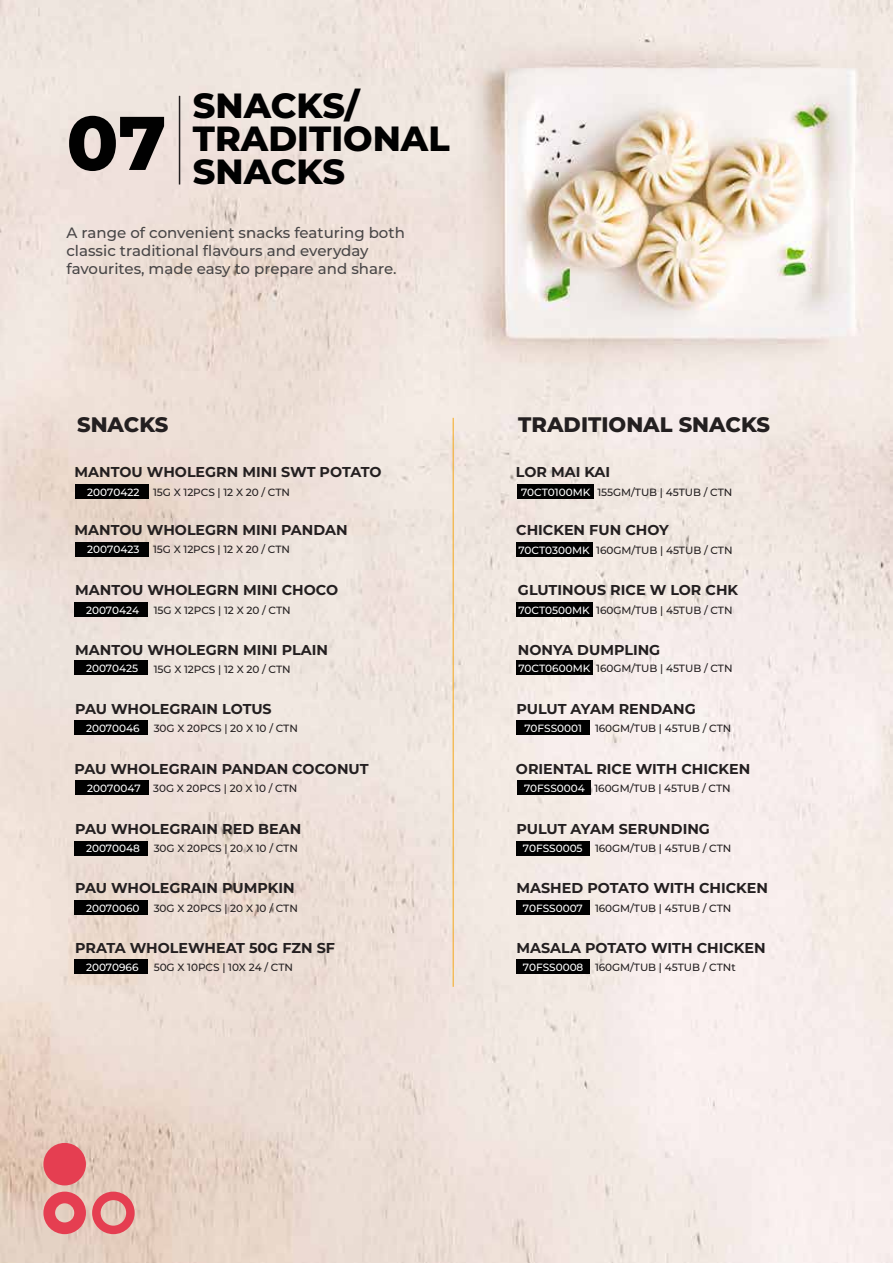
<style>
.page{position:relative;width:893px;height:1263px;background:#fff}
.page>*{position:absolute;margin:0;border:0;box-sizing:border-box;transform-origin:0 0}
.t1{font:800 34.95px "Montserrat";color:#010101}
.t2{font:800 21px "Montserrat";color:#231f20}
.t3{font:500 15px/18px "Montserrat";color:#484647}
.t4{font:700 14.25px "Montserrat";color:#231f20}
.t5{font:500 10.5px "Montserrat";letter-spacing:-.005em;color:#231f20}
.t6{font:500 10.5px "Montserrat";letter-spacing:-.005em;color:#fff}
.s1{color:#fff}
</style>
<div class="page">
<img style="left:0;top:0;width:893px;height:1263px">
<hr style="left:179px;top:96px;width:1px;height:88px;background:#231f20">
<div style="left:43px;top:1143px;width:43px;height:42px;background:#e53e51;border-radius:50%"></div>
<svg style="left:92px;top:1191px;width:43px;height:43px;background:#e38586"></svg>
<svg style="left:43px;top:1191px;width:43px;height:43px;background:#e4757b"></svg>
<div style="left:516px;top:543px;width:76px;height:14px;background:#010101"></div>
<div style="left:517px;top:484px;width:76px;height:15px;background:#010101"></div>
<div style="left:516px;top:603px;width:76px;height:14px;background:#010101"></div>
<div style="left:516px;top:661px;width:76px;height:14px;background:#010101"></div>
<div style="left:516px;top:721px;width:73px;height:14px;background:#010101"></div>
<div style="left:517px;top:781px;width:73px;height:14px;background:#010101"></div>
<div style="left:516px;top:841px;width:73px;height:14px;background:#010101"></div>
<div style="left:516px;top:960px;width:73px;height:14px;background:#010101"></div>
<div style="left:516px;top:900px;width:73px;height:15px;background:#010101"></div>
<hr style="left:453px;top:418px;width:1px;height:569px;background:#f5a81c">
<div style="left:76px;top:542px;width:73px;height:14px;background:#010101"></div>
<div style="left:76px;top:484px;width:73px;height:15px;background:#010101"></div>
<div style="left:75px;top:602px;width:73px;height:14px;background:#010101"></div>
<div style="left:75px;top:721px;width:73px;height:14px;background:#010101"></div>
<div style="left:75px;top:661px;width:73px;height:14px;background:#010101"></div>
<div style="left:76px;top:781px;width:73px;height:14px;background:#010101"></div>
<div style="left:75px;top:841px;width:73px;height:14px;background:#010101"></div>
<div style="left:75px;top:960px;width:73px;height:14px;background:#010101"></div>
<div style="left:75px;top:900px;width:73px;height:15px;background:#010101"></div>
<h1 class="t1" style="left:193px;top:80px;width:168px">SNACKS/</h1>
<h1 class="t1" style="left:193px;top:113px;width:258px">TRADITIONAL</h1>
<h1 class="t1" style="left:67px;top:146px;width:280px"><sup>07</sup> SNACKS</h1>
<h3 class="t3" style="left:67px;top:223px;width:340px">A range of convenient snacks featuring both classic traditional flavours and everyday favourites, made easy to prepare and share.</h3>
<h2 class="t2" style="left:77px;top:410px;width:93px">SNACKS</h2>
<h2 class="t2" style="left:518px;top:410px;width:253px">TRADITIONAL SNACKS</h2>
<h3 class="t4" style="left:75px;top:462px;width:309px">MANTOU WHOLEGRN MINI SWT POTATO</h3>
<p class="t6" style="left:87px;top:485px;width:54px">20070422</p>
<p class="t5" style="left:153px;top:485px;width:139px">15G X 12PCS | 12 X 20 / CTN</p>
<h3 class="t4" style="left:516px;top:462px;width:96px">LOR MAI KAI</h3>
<p class="t5" style="left:521px;top:485px;width:213px"><span class="s1">70CT0100MK</span> 155GM/TUB | 45TUB / CTN</p>
<h3 class="t4" style="left:75px;top:520px;width:275px">MANTOU WHOLEGRN MINI PANDAN</h3>
<p class="t6" style="left:87px;top:542px;width:54px">20070423</p>
<p class="t5" style="left:153px;top:542px;width:139px">15G X 12PCS | 12 X 20 / CTN</p>
<h3 class="t4" style="left:516px;top:520px;width:154px">CHICKEN FUN CHOY</h3>
<p class="t5" style="left:518px;top:543px;width:216px"><span class="s1">70CT0300MK</span> 160GM/TUB | 45TUB / CTN</p>
<h3 class="t4" style="left:75px;top:580px;width:265px">MANTOU WHOLEGRN MINI CHOCO</h3>
<p class="t5" style="left:154px;top:603px;width:139px">15G X 12PCS | 12 X 20 / CTN</p>
<p class="t6" style="left:86px;top:603px;width:55px">20070424</p>
<h3 class="t4" style="left:518px;top:580px;width:222px">GLUTINOUS RICE W LOR CHK</h3>
<p class="t5" style="left:518px;top:603px;width:216px"><span class="s1">70CT0500MK</span> 160GM/TUB | 45TUB / CTN</p>
<h3 class="t4" style="left:75px;top:639px;width:254px">MANTOU WHOLEGRN MINI PLAIN</h3>
<p class="t5" style="left:154px;top:662px;width:139px">15G X 12PCS | 12 X 20 / CTN</p>
<p class="t6" style="left:86px;top:661px;width:54px">20070425</p>
<h3 class="t4" style="left:518px;top:639px;width:144px">NONYA DUMPLING</h3>
<p class="t5" style="left:518px;top:661px;width:216px"><span class="s1">70CT0600MK</span> 160GM/TUB | 45TUB / CTN</p>
<h3 class="t4" style="left:75px;top:698px;width:198px">PAU WHOLEGRAIN LOTUS</h3>
<p class="t5" style="left:154px;top:721px;width:146px">30G X 20PCS | 20 X 10 / CTN</p>
<p class="t6" style="left:86px;top:721px;width:55px">20070046</p>
<h3 class="t4" style="left:516px;top:698px;width:181px">PULUT AYAM RENDANG</h3>
<p class="t5" style="left:595px;top:721px;width:138px">160GM/TUB | 45TUB / CTN</p>
<p class="t6" style="left:524px;top:721px;width:59px">70FSS0001</p>
<h3 class="t4" style="left:75px;top:758px;width:295px">PAU WHOLEGRAIN PANDAN COCONUT</h3>
<p class="t5" style="left:153px;top:781px;width:146px">30G X 20PCS | 20 X 10 / CTN</p>
<p class="t6" style="left:87px;top:781px;width:55px">20070047</p>
<h3 class="t4" style="left:516px;top:758px;width:236px">ORIENTAL RICE WITH CHICKEN</h3>
<p class="t5" style="left:594px;top:781px;width:138px">160GM/TUB | 45TUB / CTN</p>
<p class="t6" style="left:524px;top:781px;width:62px">70FSS0004</p>
<h3 class="t4" style="left:75px;top:819px;width:228px">PAU WHOLEGRAIN RED BEAN</h3>
<p class="t5" style="left:154px;top:841px;width:146px">30G X 20PCS | 20 X 10 / CTN</p>
<p class="t6" style="left:86px;top:841px;width:55px">20070048</p>
<h3 class="t4" style="left:516px;top:819px;width:195px">PULUT AYAM SERUNDING</h3>
<p class="t5" style="left:595px;top:841px;width:138px">160GM/TUB | 45TUB / CTN</p>
<p class="t6" style="left:523px;top:841px;width:61px">70FSS0005</p>
<h3 class="t4" style="left:75px;top:878px;width:221px">PAU WHOLEGRAIN PUMPKIN</h3>
<p class="t5" style="left:154px;top:901px;width:146px">30G X 20PCS | 20 X 10 / CTN</p>
<p class="t6" style="left:86px;top:901px;width:55px">20070060</p>
<h3 class="t4" style="left:516px;top:878px;width:253px">MASHED POTATO WITH CHICKEN</h3>
<p class="t5" style="left:595px;top:901px;width:138px">160GM/TUB | 45TUB / CTN</p>
<p class="t6" style="left:523px;top:901px;width:62px">70FSS0007</p>
<h3 class="t4" style="left:75px;top:937px;width:261px">PRATA WHOLEWHEAT 50G FZN SF</h3>
<p class="t5" style="left:154px;top:960px;width:141px">50G X 10PCS | 10X 24 / CTN</p>
<p class="t6" style="left:86px;top:960px;width:54px">20070966</p>
<h3 class="t4" style="left:516px;top:937px;width:251px">MASALA POTATO WITH CHICKEN</h3>
<p class="t5" style="left:595px;top:960px;width:142px">160GM/TUB | 45TUB / CTNt</p>
<p class="t6" style="left:523px;top:960px;width:62px">70FSS0008</p>
</div>
